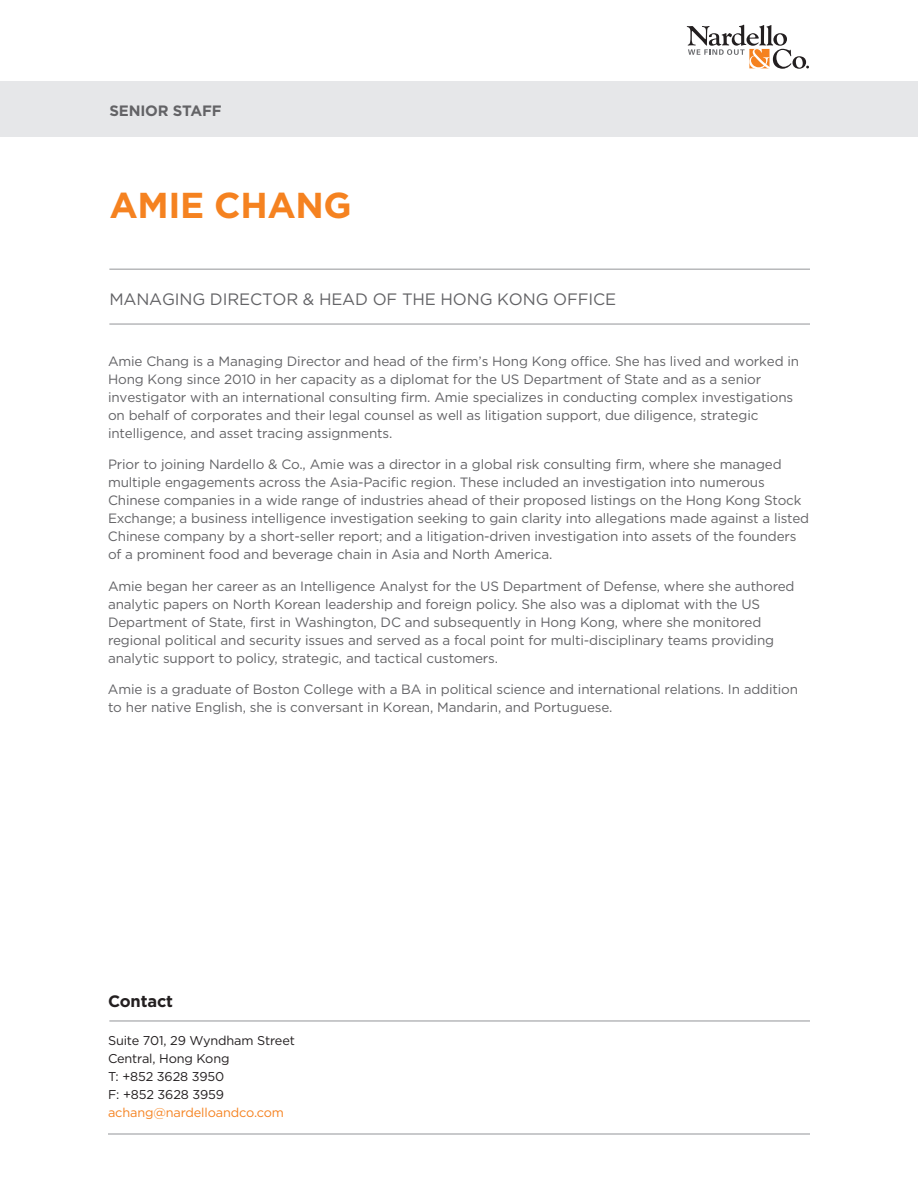
<style>
.page{position:relative;width:918px;height:1188px;background:#fff}
.page>*{position:absolute;margin:0;border:0;box-sizing:border-box;transform-origin:0 0}
.Body_copy{font:700 36px "Gotham";letter-spacing:-.01em;color:#f58220}
.Body_copy-2{font:16.5px "Gotham";letter-spacing:-.01em;color:#636366}
.body_copy_2{font:700 16.5px "Gotham";letter-spacing:-.01em;color:#231f20}
.Body_copy-3{font:700 15px "Gotham";letter-spacing:-.01em;color:#636366}
.body_copy_2-2{font:13.5px/18px "Gotham";letter-spacing:-.01em;color:#636366}
.body_copy_2-3{font:12.75px/18px "Gotham";letter-spacing:-.01em;color:#231f20}
.s1{color:#f58220}
</style>
<div class="page">
<hr style="left:108px;top:1134px;width:702px;height:1px;background:#939598">
<div style="left:0;top:81px;width:918px;height:56px;background:#e6e7e9"></div>
<svg style="left:687px;top:25px;width:122px;height:44px"></svg>
<hr style="left:109px;top:269px;width:701px;height:1px;background:#939598">
<hr style="left:109px;top:324px;width:701px;height:1px;background:#939598">
<hr style="left:109px;top:1021px;width:701px;height:1px;background:#939598">
<p class="Body_copy-3" style="left:109px;top:100px;width:114px">SENIOR STAFF</p>
<p class="Body_copy" style="left:109px;top:181px;width:244px">AMIE CHANG</p>
<p class="Body_copy-2" style="left:109px;top:289px;width:508px">MANAGING DIRECTOR &amp; HEAD OF THE HONG KONG OFFICE</p>
<p class="body_copy_2-2" style="left:108px;top:352px;width:693px">Amie Chang is a Managing Director and head of the firm’s Hong Kong office. She has lived and worked in Hong Kong since 2010 in her capacity as a diplomat for the US Department of State and as a senior investigator with an international consulting firm. Amie specializes in conducting complex investigations on behalf of corporates and their legal counsel as well as litigation support, due diligence, strategic intelligence, and asset tracing assignments.</p>
<p class="body_copy_2-2" style="left:108px;top:455px;width:703px">Prior to joining Nardello &amp; Co., Amie was a director in a global risk consulting firm, where she managed multiple engagements across the Asia-Pacific region. These included an investigation into numerous Chinese companies in a wide range of industries ahead of their proposed listings on the Hong Kong Stock Exchange; a business intelligence investigation seeking to gain clarity into allegations made against a listed Chinese company by a short-seller report; and a litigation-driven investigation into assets of the founders of a prominent food and beverage chain in Asia and North America.</p>
<p class="body_copy_2-2" style="left:108px;top:577px;width:688px">Amie began her career as an Intelligence Analyst for the US Department of Defense, where she authored analytic papers on North Korean leadership and foreign policy. She also was a diplomat with the US Department of State, first in Washington, DC and subsequently in Hong Kong, where she monitored regional political and security issues and served as a focal point for multi-disciplinary teams providing analytic support to policy, strategic, and tactical customers.</p>
<p class="body_copy_2-2" style="left:108px;top:680px;width:692px">Amie is a graduate of Boston College with a BA in political science and international relations. In addition to her native English, she is conversant in Korean, Mandarin, and Portuguese.</p>
<p class="body_copy_2" style="left:108px;top:990px;width:67px">Contact</p>
<p class="body_copy_2-3" style="left:108px;top:1031px;width:188px">Suite 701, 29 Wyndham Street<br>Central, Hong Kong<br>T: +852 3628 3950<br>F: +852 3628 3959 <span class="s1">achang@nardelloandco.com</span></p>
</div>
